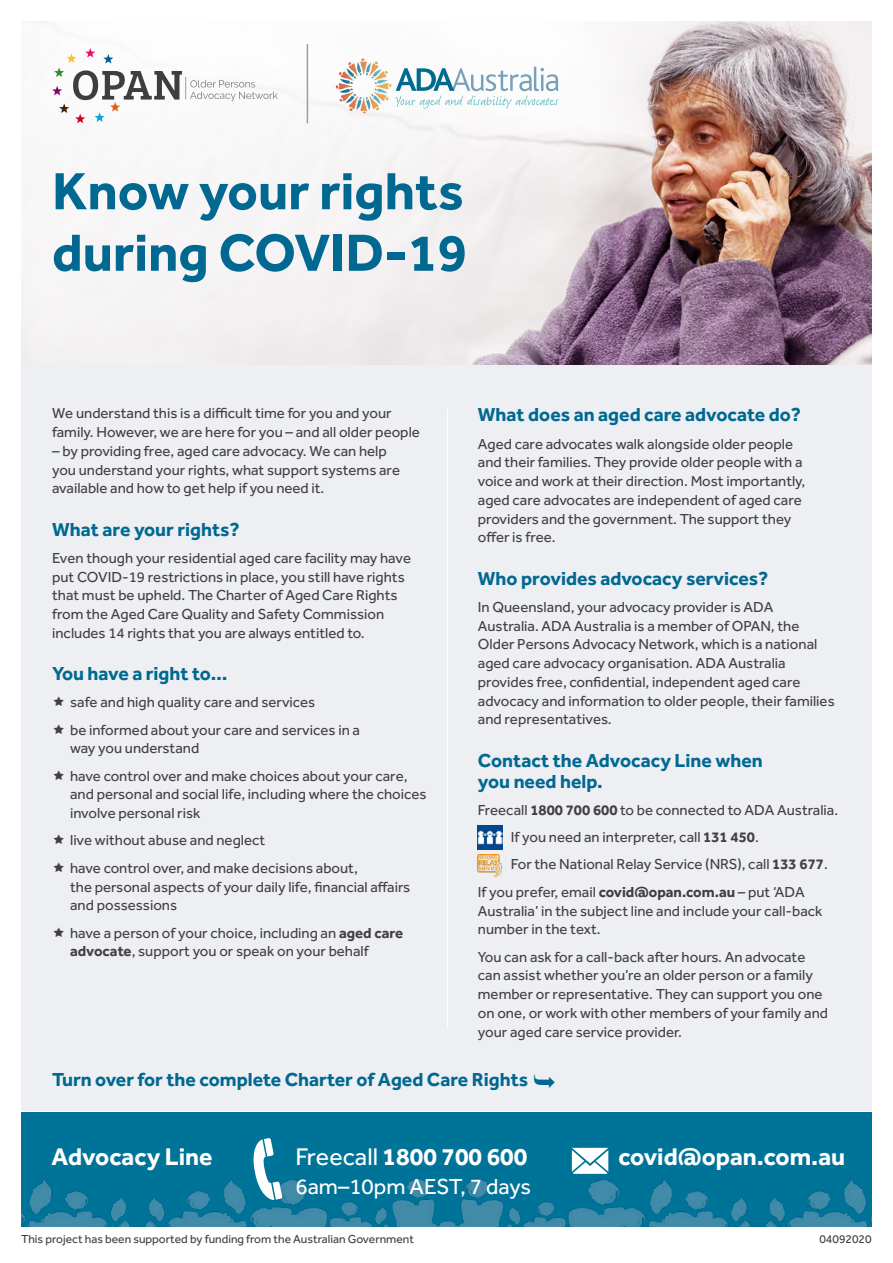
<style>
.page{position:relative;width:893px;height:1263px;background:#fff}
.page>*{position:absolute;margin:0;border:0;box-sizing:border-box;transform-origin:0 0}
.t1{font:700 54px/61.5px "Effra";color:#006891}
.t2{font:700 24.9px "Effra";color:#fff}
.t3{font:22.5px "Effra";color:#fff}
.t4{font:700 19.5px/21px "Effra";color:#006891}
.t5{font:15px/18.8px "Effra";color:#414042}
.t6{font:12px "Effra";color:#3e3d40}
.s1{font-weight:700}
.s2{font-weight:700;color:#3e3d40}
.s3{font-weight:400}
</style>
<div class="page">
<img style="left:677px;top:21px;width:195px;height:345px">
<svg style="left:21px;top:21px;width:656px;height:345px;fill:#f5f3f3"></svg>
<svg style="left:52px;top:48px;width:226px;height:75px"></svg>
<hr style="left:307px;top:44px;width:1px;height:79px;background:#9c9d9f">
<svg style="left:339px;top:58px;width:219px;height:51px"></svg>
<div style="left:21px;top:1112px;width:851px;height:115px;background:#007398"></div>
<img style="left:21px;top:1179px;width:850px;height:48px">
<svg style="left:253px;top:1138px;width:29px;height:62px"></svg>
<div style="left:21px;top:366px;width:851px;height:745px;background:#edeff3"></div>
<hr style="left:447px;top:408px;width:1px;height:622px;background:#fff">
<img style="left:478px;top:825px;width:24px;height:25px">
<img style="left:478px;top:854px;width:24px;height:22px">
<svg style="left:572px;top:1148px;width:36px;height:26px"></svg>
<h1 class="t1" style="left:52px;top:159px;width:416px">Know your rights during COVID-19</h1>
<p class="t5" style="left:52px;top:404px;width:369px">We understand this is a difficult time for you and your family. However, we are here for you – and all older people</p>
<p class="t5" style="left:52px;top:441px;width:349px">– by providing free, aged care advocacy. We can help you understand your rights, what support systems are available and how to get help if you need it.</p>
<h3 class="t4" style="left:52px;top:518px;width:189px">What are your rights?</h3>
<p class="t5" style="left:52px;top:548px;width:360px">Even though your residential aged care facility may have put COVID-19 restrictions in place, you still have rights that must be upheld. The Charter of Aged Care Rights from the Aged Care Quality and Safety Commission includes 14 rights that you are always entitled to.</p>
<h3 class="t4" style="left:52px;top:663px;width:177px">You have a right to…</h3>
<p class="t5" style="left:70px;top:689px;width:291px;line-height:27.3px">safe and high quality care and services<br>be informed about your care and services in a</p>
<p class="t5" style="left:70px;top:735px;width:339px;line-height:27.3px">way you understand<br>have control over and make choices about your care,</p>
<p class="t5" style="left:70px;top:785px;width:358px">and personal and social life, including where the choices involve personal risk</p>
<p class="t5" style="left:70px;top:827px;width:289px;line-height:27.3px">live without abuse and neglect<br>have control over, and make decisions about,</p>
<p class="t5" style="left:70px;top:877px;width:342px">the personal aspects of your daily life, financial affairs and possessions</p>
<p class="t5" style="left:70px;top:923px;width:335px">have a person of your choice, including an <span class="s1">aged care advocate</span>, support you or speak on your behalf</p>
<h3 class="t4" style="left:478px;top:404px;width:325px">What does an aged care advocate do?</h3>
<p class="t5" style="left:478px;top:434px;width:329px">Aged care advocates walk alongside older people and their families. They provide older people with a voice and work at their direction. Most importantly, aged care advocates are independent of aged care providers and the government. The support they offer is free.</p>
<h3 class="t4" style="left:478px;top:567px;width:292px">Who provides advocacy services?</h3>
<p class="t5" style="left:478px;top:597px;width:358px">In Queensland, your advocacy provider is ADA Australia. ADA Australia is a member of OPAN, the Older Persons Advocacy Network, which is a national aged care advocacy organisation. ADA Australia provides free, confidential, independent aged care advocacy and information to older people, their families and representatives.</p>
<h3 class="t4" style="left:478px;top:749px;width:286px">Contact the Advocacy Line when you need help.</h3>
<p class="t5" style="left:478px;top:800px;width:362px">Freecall <span class="s1">1800 700 600</span> to be connected to ADA Australia.</p>
<p class="t5" style="left:511px;top:828px;width:249px">If you need an interpreter, call <span class="s1">131 450</span>.</p>
<p class="t5" style="left:511px;top:855px;width:318px">For the National Relay Service (NRS), call <span class="s1">133 677</span>.</p>
<p class="t5" style="left:478px;top:882px;width:328px">If you prefer, email <span class="s2">covid@opan.com.au</span> – put ‘ADA</p>
<p class="t5" style="left:478px;top:901px;width:346px">Australia’ in the subject line and include your call-back number in the text.</p>
<p class="t5" style="left:478px;top:947px;width:352px">You can ask for a call-back after hours. An advocate can assist whether you’re an older person or a family member or representative. They can support you one on one, or work with other members of your family and your aged care service provider.</p>
<h3 class="t4" style="left:52px;top:1068px;width:478px">Turn over for the complete Charter of Aged Care Rights</h3>
<h2 class="t2" style="left:51px;top:1141px;width:163px">Advocacy Line</h2>
<h2 class="t2" style="left:295px;top:1141px;width:233px"><span class="s3">Freecall</span> 1800 700 600</h2>
<h3 class="t3" style="left:295px;top:1173px;width:237px">6am–10pm AEST, 7 days</h3>
<h2 class="t2" style="left:618px;top:1141px;width:228px">covid@opan.com.au</h2>
<p class="t6" style="left:21px;top:1232px;width:394px">This project has been supported by funding from the Australian Government</p>
<p class="t6" style="left:819px;top:1232px;width:54px">04092020</p>
</div>
